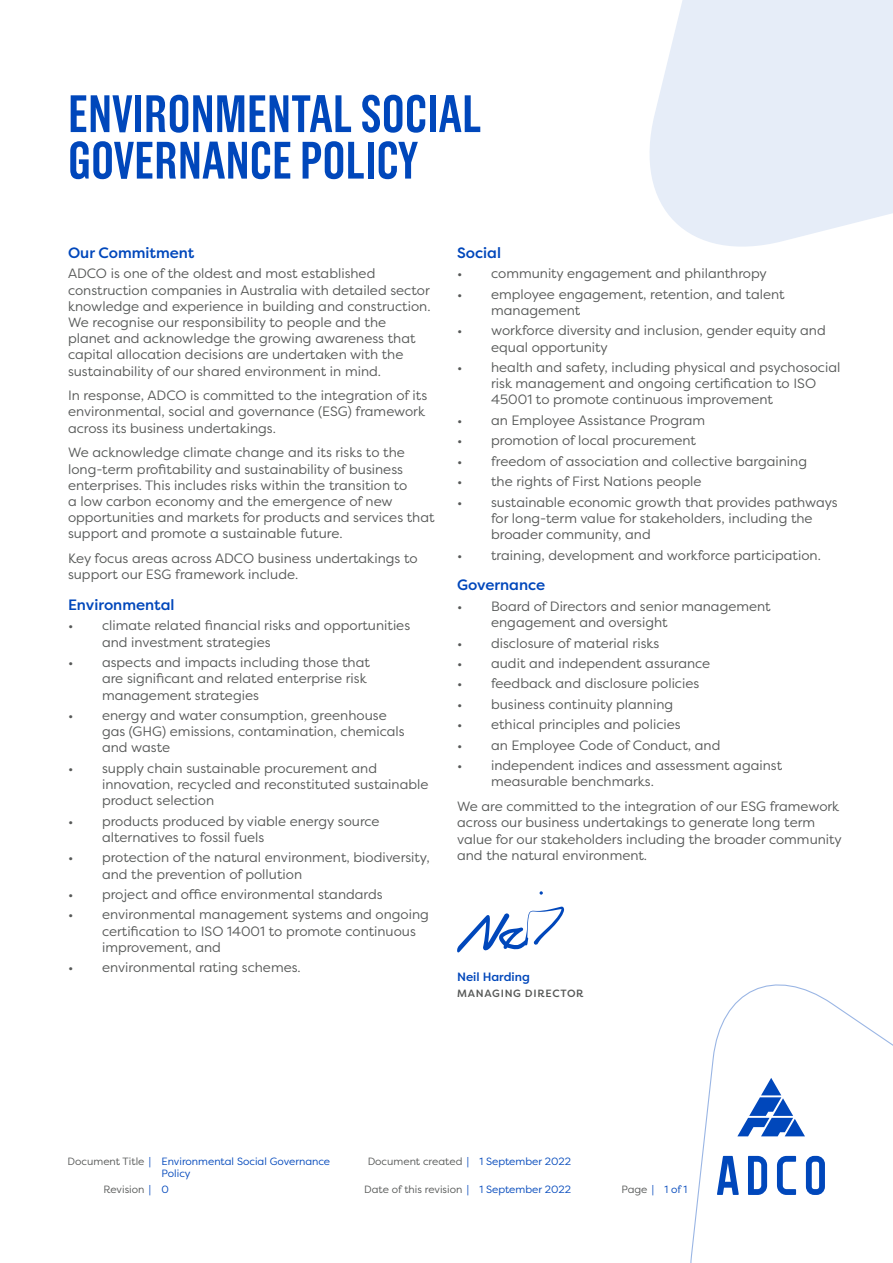
<style>
.page{position:relative;width:893px;height:1263px;background:#fff}
.page>*{position:absolute;margin:0;border:0;box-sizing:border-box;transform-origin:0 0}
._1_2_Headline_Style{font:600 52.5px/46.5px "Grotzec Cond";color:#0047bb}
._2_3_Subheading_Styl{font:500 15px "Filson Pro";color:#0047bb}
._4_0_Body_Copy{font:13.5px/16.2px "Filson Pro";color:#565857}
._9_0_Names{font:500 12px "Filson Pro";color:#0047bb}
.t1{font:10.5px "Filson Pro";color:#565857}
.t2{font:10.5px/12px "Filson Pro";color:#0047bb}
._10__Job_Title{font:500 10.5px "Filson Pro";letter-spacing:.07em;color:#565857}
.s1{color:#565857}
.s2{color:#0047bb}
</style>
<div class="page">
<svg style="left:649px;top:0;width:244px;height:247px;background:#e8eef8"></svg>
<svg style="left:690px;top:984px;width:203px;height:279px"></svg>
<svg style="left:539px;top:891px;width:4px;height:4px"></svg>
<svg style="left:457px;top:906px;width:107px;height:47px"></svg>
<p class="_1_2_Headline_Style" style="left:68px;top:89px;width:415px">ENVIRONMENTAL SOCIAL<br>GOVERNANCE POLICY</p>
<p class="_2_3_Subheading_Styl" style="left:68px;top:242px;width:128px">Our Commitment</p>
<p class="_4_0_Body_Copy" style="left:68px;top:265px;width:364px">ADCO is one of the oldest and most established construction companies in Australia with detailed sector knowledge and experience in building and construction.<br>We recognise our responsibility to people and the planet and acknowledge the growing awareness that capital allocation decisions are undertaken with the sustainability of our shared environment in mind.</p>
<p class="_4_0_Body_Copy" style="left:68px;top:387px;width:361px">In response, ADCO is committed to the integration of its environmental, social and governance (ESG) framework across its business undertakings.</p>
<p class="_4_0_Body_Copy" style="left:68px;top:444px;width:368px">We acknowledge climate change and its risks to the long-term profitability and sustainability of business enterprises. This includes risks within the transition to<br>a low carbon economy and the emergence of new opportunities and markets for products and services that support and promote a sustainable future.</p>
<p class="_4_0_Body_Copy" style="left:68px;top:550px;width:351px">Key focus areas across ADCO business undertakings to support our ESG framework include.</p>
<p class="_2_3_Subheading_Styl" style="left:68px;top:594px;width:108px">Environmental</p>
<p class="_4_0_Body_Copy" style="left:102px;top:617px;width:310px;text-indent:-34px">• climate related financial risks and opportunities and investment strategies</p>
<p class="_4_0_Body_Copy" style="left:102px;top:654px;width:269px;text-indent:-34px">• aspects and impacts including those that are significant and related enterprise risk management strategies</p>
<p class="_4_0_Body_Copy" style="left:102px;top:707px;width:304px;text-indent:-34px">• energy and water consumption, greenhouse gas (GHG) emissions, contamination, chemicals and waste</p>
<p class="_4_0_Body_Copy" style="left:102px;top:760px;width:328px;text-indent:-34px">• supply chain sustainable procurement and innovation, recycled and reconstituted sustainable product selection</p>
<p class="_4_0_Body_Copy" style="left:102px;top:812px;width:279px;text-indent:-34px">• products produced by viable energy source alternatives to fossil fuels</p>
<p class="_4_0_Body_Copy" style="left:102px;top:849px;width:329px;text-indent:-34px">• protection of the natural environment, biodiversity, and the prevention of pollution</p>
<p class="_4_0_Body_Copy" style="left:68px;top:886px;width:316px">• project and office environmental standards</p>
<p class="_4_0_Body_Copy" style="left:102px;top:906px;width:328px;text-indent:-34px">• environmental management systems and ongoing certification to ISO 14001 to promote continuous improvement, and</p>
<p class="_4_0_Body_Copy" style="left:68px;top:959px;width:234px">• environmental rating schemes.</p>
<p class="_2_3_Subheading_Styl" style="left:457px;top:242px;width:45px">Social</p>
<p class="_4_0_Body_Copy" style="left:457px;top:265px;width:311px">• community engagement and philanthropy</p>
<p class="_4_0_Body_Copy" style="left:491px;top:286px;width:295px;text-indent:-34px">• employee engagement, retention, and talent management</p>
<p class="_4_0_Body_Copy" style="left:491px;top:322px;width:336px;text-indent:-34px">• workforce diversity and inclusion, gender equity and equal opportunity</p>
<p class="_4_0_Body_Copy" style="left:491px;top:359px;width:351px;text-indent:-34px">• health and safety, including physical and psychosocial risk management and ongoing certification to ISO<br>45001 to promote continuous improvement</p>
<p class="_4_0_Body_Copy" style="left:457px;top:412px;width:249px">• an Employee Assistance Program</p>
<p class="_4_0_Body_Copy" style="left:457px;top:432px;width:240px">• promotion of local procurement</p>
<p class="_4_0_Body_Copy" style="left:457px;top:453px;width:351px">• freedom of association and collective bargaining</p>
<p class="_4_0_Body_Copy" style="left:457px;top:473px;width:246px">• the rights of First Nations people</p>
<p class="_4_0_Body_Copy" style="left:491px;top:494px;width:348px;text-indent:-34px">• sustainable economic growth that provides pathways for long-term value for stakeholders, including the broader community, and</p>
<p class="_4_0_Body_Copy" style="left:457px;top:546px;width:365px">• training, development and workforce participation.</p>
<p class="_2_3_Subheading_Styl" style="left:457px;top:575px;width:90px">Governance</p>
<p class="_4_0_Body_Copy" style="left:491px;top:598px;width:281px;text-indent:-34px">• Board of Directors and senior management engagement and oversight</p>
<p class="_4_0_Body_Copy" style="left:457px;top:634px;width:204px">• disclosure of material risks</p>
<p class="_4_0_Body_Copy" style="left:457px;top:655px;width:255px">• audit and independent assurance</p>
<p class="_4_0_Body_Copy" style="left:457px;top:675px;width:244px">• feedback and disclosure policies</p>
<p class="_4_0_Body_Copy" style="left:457px;top:696px;width:218px">• business continuity planning</p>
<p class="_4_0_Body_Copy" style="left:457px;top:716px;width:225px">• ethical principles and policies</p>
<p class="_4_0_Body_Copy" style="left:457px;top:736px;width:265px">• an Employee Code of Conduct, and</p>
<p class="_4_0_Body_Copy" style="left:491px;top:757px;width:292px;text-indent:-34px">• independent indices and assessment against measurable benchmarks.</p>
<p class="_4_0_Body_Copy" style="left:457px;top:798px;width:386px">We are committed to the integration of our ESG framework across our business undertakings to generate long term value for our stakeholders including the broader community and the natural environment.</p>
<p class="_9_0_Names" style="left:457px;top:968px;width:74px">Neil Harding</p>
<p class="_10__Job_Title" style="left:457px;top:986px;width:128px">MANAGING DIRECTOR</p>
<p class="t2" style="left:162px;top:1155px;width:170px;text-indent:-94px"><span class="s1">Document Title</span> | Environmental Social Governance<br>Policy</p>
<p class="t1" style="left:368px;top:1154px;width:205px">Document created <span class="s2">| 1 September 2022</span></p>
<p class="t1" style="left:103px;top:1182px;width:67px">Revision <span class="s2">| 0</span></p>
<p class="t1" style="left:364px;top:1182px;width:208px">Date of this revision <span class="s2">| 1 September 2022</span></p>
<p class="t2" style="left:621px;top:1183px;width:68px"><span class="s1">Page</span> | 1 of 1</p>
</div>
